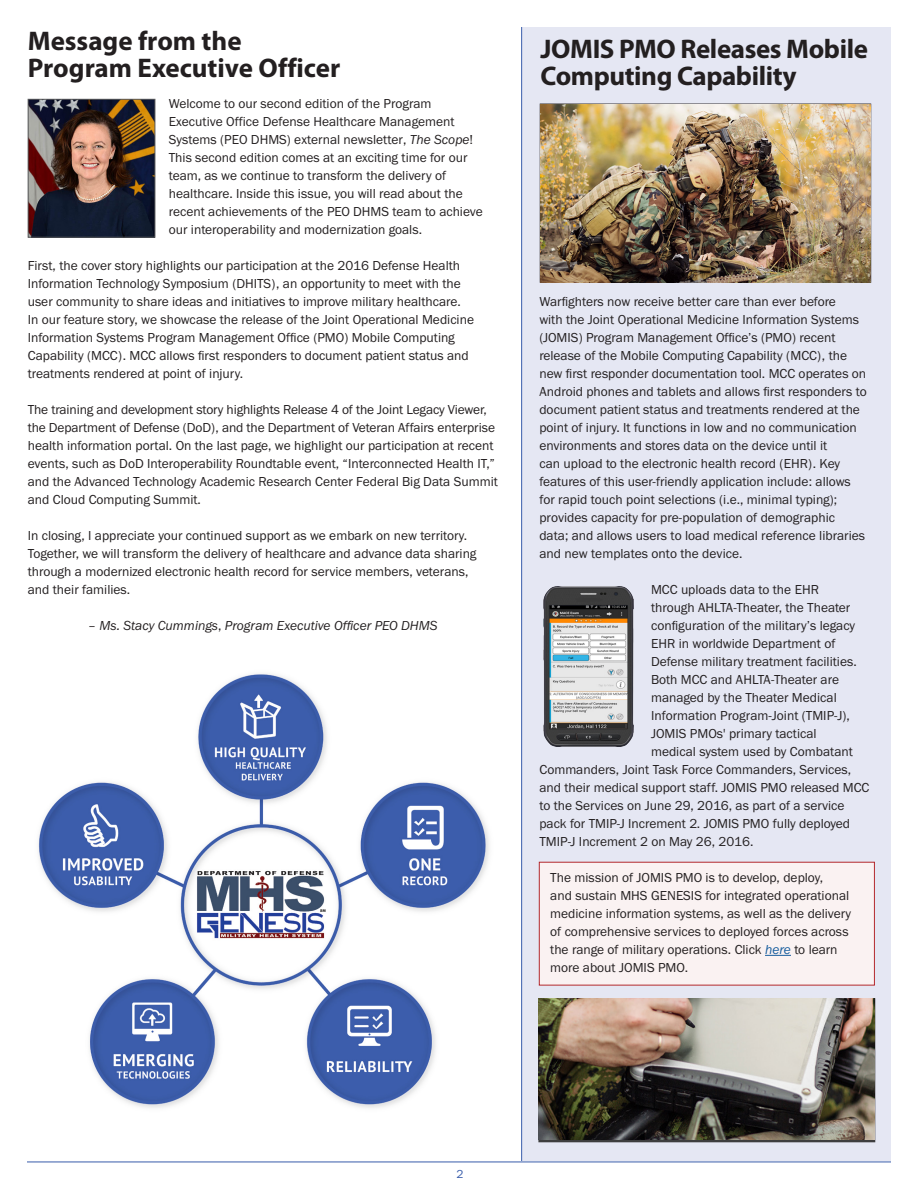
<style>
.page{position:relative;width:918px;height:1188px;background:#fff}
.page>*{position:absolute;margin:0;border:0;box-sizing:border-box;transform-origin:0 0}
.Header_1{font:700 27px/27px "Myriad Pro";letter-spacing:-.015em;color:#231f20}
.t1{font:13.5px/18px "Franklin Gothic URW Boo";color:#231f20}
.t2{font:13.5px "Franklin Gothic URW Boo Ita";color:#231f20}
.t3{font:12px "Franklin Gothic URW Boo";color:#385caa}
.s1{font-family:"Franklin Gothic"}
.s2{font-family:"Franklin Gothic URW Boo Ita"}
.s3{font-family:"Franklin Gothic URW Boo"}
.s4{font-family:"Franklin Gothic URW Boo Ita";color:#175d9e}
</style>
<div class="page">
<div style="left:522px;top:27px;width:369px;height:1134px;background:#e5e7f3"></div>
<hr style="left:521px;top:27px;width:1px;height:1134px;background:#385caa">
<hr style="left:27px;top:1162px;width:864px;height:1px;background:#385caa">
<div style="left:539px;top:998px;width:336px;height:144px;border:1px solid #3e3e3f"></div>
<img style="left:27px;top:99px;width:129px;height:139px">
<div style="left:539px;top:862px;width:336px;height:124px;background:#faf2f2;border:1px solid #b4292d"></div>
<svg style="left:765px;top:955px;width:26px;height:1px"></svg>
<img style="left:38px;top:673px;width:451px;height:435px">
<img style="left:540px;top:104px;width:331px;height:178px">
<img style="left:544px;top:586px;width:90px;height:161px">
<img style="left:539px;top:999px;width:336px;height:141px">
<p class="Header_1" style="left:28px;top:27px;width:314px">Message from the<br>Program Executive Officer</p>
<p class="t1" style="left:169px;top:94px;width:315px">Welcome to our second edition of the Program Executive Office Defense Healthcare Management System<span class="s1">s</span> (PEO DHMS) external newsletter, <span class="s2">The Scope</span>!<br>This second edition comes at an exciting time for our team, as we continue to transform the delivery of healthcare. Inside this issue, you will read about the recent achievements of the PEO DHMS team to achieve our interoperability and modernization goals.</p>
<p class="t1" style="left:28px;top:256px;width:448px">First, the cover story highlights our participation at the 2016 Defense Health Information Technology Symposium (DHITS), an opportunity to meet with the user community to share ideas and initiatives to improve military healthcare.<br>In our feature story, we showcase the release of the Joint Operational Medicine Information Systems Program Management Office (PMO) Mobile Computing Capability (MCC). MCC allows first responders to document patient status and treatments rendered at point of injury.</p>
<p class="t1" style="left:28px;top:400px;width:472px">The training and development story highlights Release 4 of the Joint Legacy Viewer, the Department of Defense (DoD), and the Department of Veteran Affairs enterprise health information portal. On the last page, we highlight our participation at recent events, such as DoD Interoperability Roundtable event, “Interconnected Health IT,” and the Advanced Technology Academic Research Center Federal Big Data Summit and Cloud Computing Summit.</p>
<p class="t1" style="left:28px;top:526px;width:450px">In closing, I appreciate your continued support as we embark on new territory.<br>Together, we will transform the delivery of healthcare and advance data sharing through a modernized electronic health record for service members, veterans, and their families.</p>
<p class="t2" style="left:88px;top:617px;width:351px"><span class="s3">–</span> Ms. Stacy Cummings<span class="s3">,</span> Program Executive Officer PEO DHMS</p>
<p class="Header_1" style="left:541px;top:34px;width:329px">JOMIS PMO Releases Mobile<br>Computing Capability</p>
<p class="t1" style="left:539px;top:292px;width:329px">Warfighters now receive better care than ever before<br>with the Joint Operational Medicine Information Systems (JOMIS) Program Management Office’s (PMO) recent release of the Mobile Computing Capability (MCC), the new first responder documentation tool. MCC operates on Android phones and tablets and allows first responders to document patient status and treatments rendered at the point of injury. It functions in low and no communication environments and stores data on the device until it<br>can upload to the electronic health record (EHR). Key features of this user-friendly application include: allows for rapid touch point selections (i.e., minimal typing); provides capacity for pre-population of demographic data; <span class="s1">and</span> allows users to load medical reference libraries and new templates onto the device.</p>
<p class="t1" style="left:651px;top:580px;width:169px">MCC uploads data to the EHR</p>
<p class="t1" style="left:651px;top:598px;width:201px">through AHLTA-Theater, the Theater</p>
<p class="t1" style="left:651px;top:616px;width:206px">configuration of the military’s legacy</p>
<p class="t1" style="left:651px;top:634px;width:186px">EHR in worldwide Department of</p>
<p class="t1" style="left:651px;top:652px;width:207px">Defense military treatment facilities.</p>
<p class="t1" style="left:651px;top:670px;width:189px">Both MCC and AHLTA-Theater are</p>
<p class="t1" style="left:651px;top:688px;width:187px">managed by the Theater Medical</p>
<p class="t1" style="left:651px;top:706px;width:200px">Information Program-Joint (TMIP-J),</p>
<p class="t1" style="left:651px;top:724px;width:167px">JOMIS PMOs<span class="s1">'</span> primary tactical</p>
<p class="t1" style="left:651px;top:742px;width:203px">medical system used by Combatant</p>
<p class="t1" style="left:539px;top:760px;width:313px">Commanders, Joint Task Force Commanders, Services,</p>
<p class="t1" style="left:539px;top:778px;width:331px">and their medical support staff. JOMIS PMO released MCC</p>
<p class="t1" style="left:539px;top:796px;width:307px">to the Services on June 29, 2016, as part of a service</p>
<p class="t1" style="left:539px;top:814px;width:312px">pack for TMIP-J Increment 2. JOMIS PMO fully deployed</p>
<p class="t1" style="left:539px;top:832px;width:216px">TMIP-J Increment 2 on May 26, 2016.</p>
<p class="t1" style="left:550px;top:868px;width:302px">The mission of JOMIS PMO is to develop, deploy,<br>and sustain MHS GENESIS for integrated operational medicine information systems, as well as the delivery of comprehensive services to deployed forces across the range of military operations. Click <span class="s4">here</span> to learn more about JOMIS PMO.</p>
<p class="t3" style="left:457px;top:1167px;width:9px">2</p>
</div>
